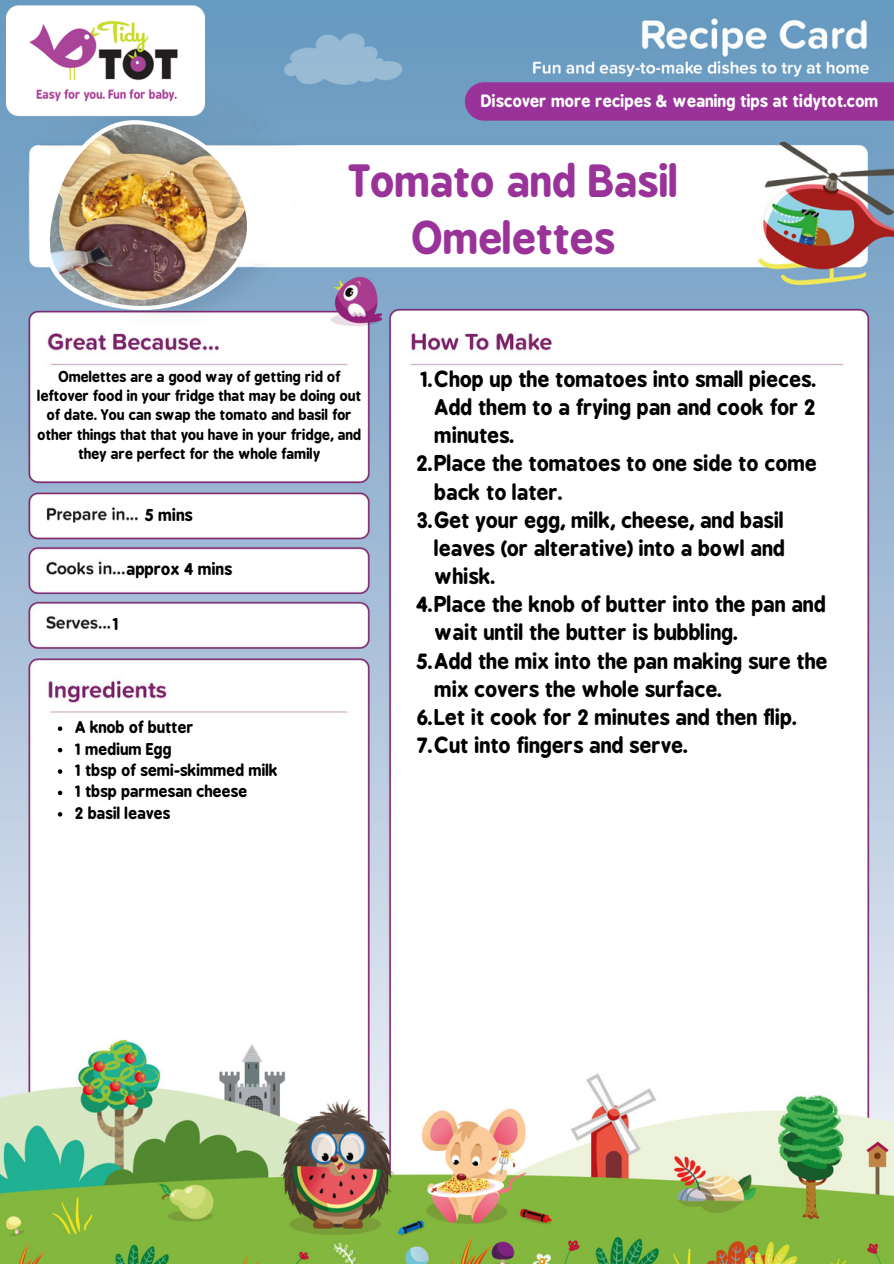
<style>
.page{position:relative;width:894px;height:1264px;background:#fff}
.page>*{position:absolute;margin:0;border:0;box-sizing:border-box;transform-origin:0 0}
.t1{font:700 41.85px/57.6px "B Preplay";color:#939;text-align:center}
.t2{font:700 20.55px/28.2px "B Preplay";color:#000}
.t3{font:700 16.05px "B Preplay";color:#fff}
.t4{font:700 16.05px "B Preplay";color:#000}
.t5{font:700 15.45px "B Preplay";color:#000}
.t6{font:700 14.1px/19.4px "B Preplay";color:#000;text-align:center}
</style>
<div class="page">
<img style="left:0;top:0;width:893px;height:1263px">
<img style="left:6px;top:0;width:199px;height:132px">
<svg style="left:44px;top:116px;width:210px;height:202px"></svg>
<img style="left:50px;top:121px;width:197px;height:192px">
<div style="left:464px;top:82px;width:429px;height:39px;background:#939"></div>
<svg style="left:58px;top:726px;width:4px;height:5px"></svg>
<svg style="left:58px;top:747px;width:4px;height:5px"></svg>
<svg style="left:58px;top:769px;width:4px;height:4px"></svg>
<svg style="left:58px;top:790px;width:4px;height:5px"></svg>
<svg style="left:58px;top:812px;width:4px;height:4px"></svg>
<p class="t3" style="left:481px;top:91px;width:398px">Discover more recipes &amp; weaning tips at tidytot.com</p>
<p class="t1" style="left:348px;top:152px;width:332px">Tomato and Basil<br>Omelettes</p>
<p class="t6" style="left:38px;top:367px;width:325px">Omelettes are a good way of getting rid of leftover food in your fridge that may be doing out of date. You can swap the tomato and basil for other things that that you have in your fridge, and they are perfect for the whole family</p>
<p class="t4" style="left:145px;top:505px;width:49px">5 mins</p>
<p class="t4" style="left:127px;top:559px;width:107px">approx 4 mins</p>
<p class="t4" style="left:113px;top:613px;width:8px">1</p>
<p class="t5" style="left:75px;top:718px;width:120px">A knob of butter</p>
<p class="t5" style="left:75px;top:739px;width:98px">1 medium Egg</p>
<p class="t5" style="left:75px;top:760px;width:204px">1 tbsp of semi-skimmed milk</p>
<p class="t5" style="left:75px;top:782px;width:174px">1 tbsp parmesan cheese</p>
<p class="t5" style="left:75px;top:803px;width:97px">2 basil leaves</p>
<p class="t2" style="left:434px;top:365px;width:383px;text-align:justify;text-indent:-14px">1.Chop up the tomatoes into small pieces.<br>Add them to a frying pan and cook for 2 minutes.</p>
<p class="t2" style="left:434px;top:450px;width:384px;text-indent:-18px">2.Place the tomatoes to one side to come back to later.</p>
<p class="t2" style="left:434px;top:506px;width:352px;text-align:justify;text-indent:-17px">3.Get your egg, milk, cheese, and basil leaves (or alterative) into a bowl and whisk.</p>
<p class="t2" style="left:434px;top:590px;width:393px;text-indent:-19px">4.Place the knob of butter into the pan and wait until the butter is bubbling.</p>
<p class="t2" style="left:434px;top:647px;width:394px;text-indent:-18px">5.Add the mix into the pan making sure the mix covers the whole surface.</p>
<p class="t2" style="left:417px;top:703px;width:381px">6.Let it cook for 2 minutes and then flip.</p>
<p class="t2" style="left:417px;top:731px;width:272px">7.Cut into fingers and serve.</p>
</div>
